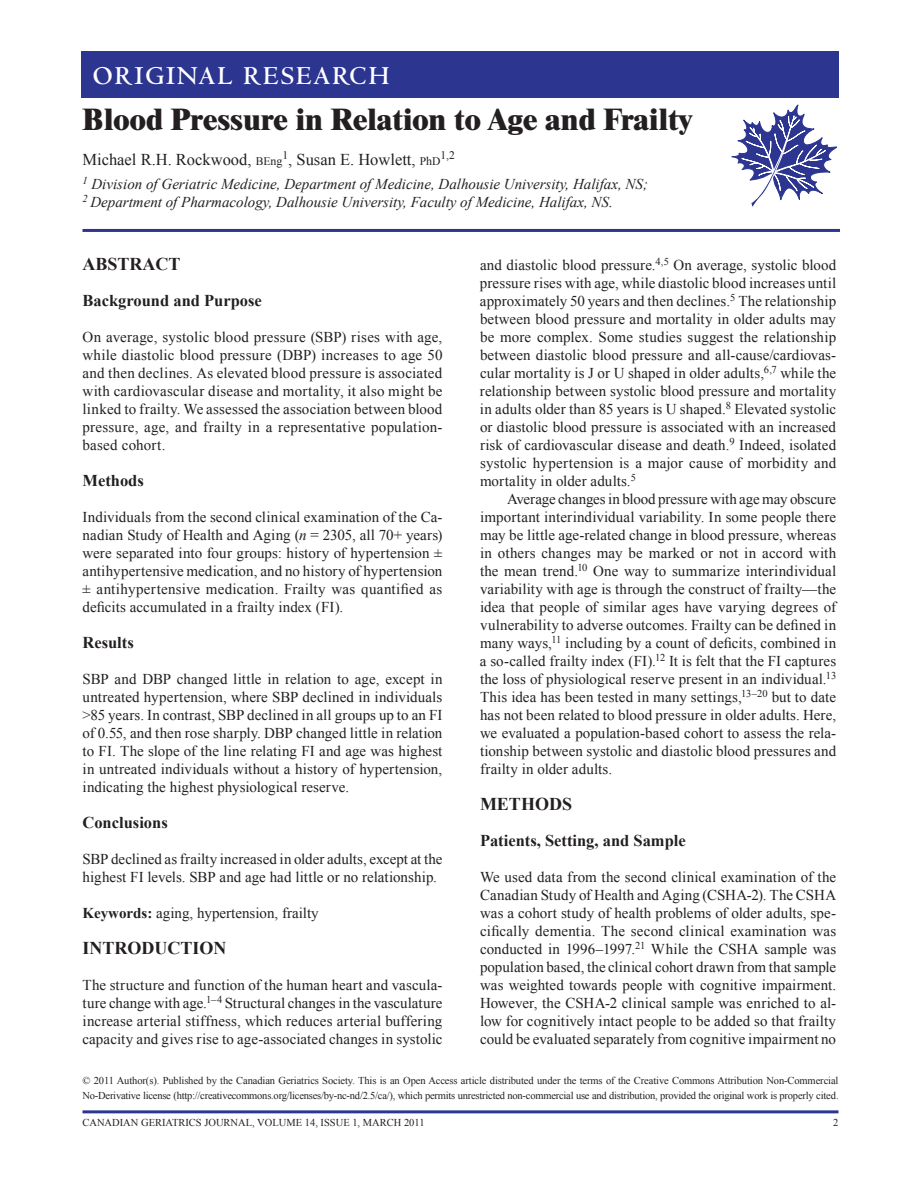
<style>
.page{position:relative;width:918px;height:1188px;background:#fff}
.page>*{position:absolute;margin:0;border:0;box-sizing:border-box;transform-origin:0 0}
.t1{font:800 30px "Times";color:#231f20}
.t2{font:700 27px "Centaur";letter-spacing:.075em;color:#fff}
.t3{font:700 18px "Times New Roman";color:#231f20}
.t4{font:700 16.5px "Times New Roman";color:#231f20}
.t5{font:16.5px "Times New Roman";color:#231f20}
.t6{font:15px/18px "Times New Roman";letter-spacing:.005em;color:#231f20;text-align:justify}
.t7{font:italic 15px/18px "Times New Roman";color:#231f20}
.t8{font:11.55px "Times New Roman";color:#231f20}
.t9{font:10.5px/15px "Times New Roman";letter-spacing:-.01em;color:#231f20}
.s1{font-size:11.55px}
.s2{font-size:12px}
.s3{font-style:italic}
.s4{font-weight:700}
</style>
<div class="page">
<hr style="left:82px;top:1110px;width:756px;height:3px;background:#2c3590">
<div style="left:81px;top:51px;width:757px;height:46px;background:#2c3590"></div>
<svg style="left:731px;top:104px;width:106px;height:103px"></svg>
<hr style="left:82px;top:229px;width:758px;height:3px;background:#2c3590">
<h2 class="t2" style="left:93px;top:61px;width:298px">ORIGINAL RESEARCH</h2>
<h1 class="t1" style="left:82px;top:101px;width:611px">Blood Pressure in Relation to Age and Frailty</h1>
<p class="t5" style="left:82px;top:150px;width:360px">Michael R.H. Rockwood, <span class="s1">be</span><span class="s2">ng</span><sup>1</sup>, Susan E. Howlett, <span class="s1">p</span><span class="s2">h</span><span class="s1">d</span></p>
<p class="t8" style="left:441px;top:149px;width:16px">1,2</p>
<p class="t7" style="left:82px;top:175px;width:567px"><sup>1</sup> Division of Geriatric Medicine, Department of Medicine, Dalhousie University, Halifax, NS;<br><sup>2</sup> Department of Pharmacology, Dalhousie University, Faculty of Medicine, Halifax, NS.</p>
<p class="t3" style="left:82px;top:254px;width:100px">ABSTRACT</p>
<p class="t4" style="left:82px;top:291px;width:181px">Background and Purpose</p>
<p class="t6" style="left:82px;top:328px;width:361px">On average, systolic blood pressure (SBP) rises with age, while diastolic blood pressure (DBP) increases to age 50 and then declines. As elevated blood pressure is associated with cardiovascular disease and mortality, it also might be linked to frailty. We assessed the association between blood pressure, age, and frailty in a representative population&shy;based cohort.</p>
<p class="t4" style="left:82px;top:471px;width:63px">Methods</p>
<p class="t6" style="left:82px;top:508px;width:361px">Individuals from the second clinical examination of the Ca&shy;nadian Study of Health and Aging (<span class="s3">n</span> = 2305, all 70+ years) were separated into four groups: history of hypertension ± antihypertensive medication, and no history of hypertension ± antihypertensive medication. Frailty was quantified as deficits accumulated in a frailty index (FI).</p>
<p class="t4" style="left:82px;top:633px;width:53px">Results</p>
<p class="t6" style="left:82px;top:670px;width:362px">SBP and DBP changed little in relation to age, except in untreated hypertension, where SBP declined in individuals &gt;85 years. In contrast, SBP declined in all groups up to an FI of 0.55, and then rose sharply. DBP changed little in relation to FI. The slope of the line relating FI and age was highest in untreated individuals without a history of hypertension, indicating the highest physiological reserve.</p>
<p class="t4" style="left:82px;top:813px;width:87px">Conclusions</p>
<p class="t6" style="left:82px;top:850px;width:361px">SBP declined as frailty increased in older adults, except at the highest FI levels. SBP and age had little or no relationship.</p>
<p class="t6" style="left:82px;top:904px;width:238px"><span class="s4">Keywords:</span> aging, hypertension, frailty</p>
<p class="t3" style="left:82px;top:938px;width:145px">Introduction</p>
<p class="t6" style="left:82px;top:976px;width:361px">The structure and function of the human heart and vascula&shy;ture change with age.<sup>1–4</sup> Structural changes in the vasculature increase arterial stiffness, which reduces arterial buffering capacity and gives rise to age-associated changes in systolic</p>
<p class="t6" style="left:480px;top:256px;width:358px">and diastolic blood pressure.<sup>4,5</sup> On average, systolic blood pressure rises with age, while diastolic blood increases until approximately 50 years and then declines.<sup>5</sup> The relationship between blood pressure and mortality in older adults may be more complex. Some studies suggest the relationship between diastolic blood pressure and all-cause/cardiovas&shy;cular mortality is J or U shaped in older adults,<sup>6,7</sup> while the relationship between systolic blood pressure and mortality in adults older than 85 years is U shaped.<sup>8</sup> Elevated systolic or diastolic blood pressure is associated with an increased risk of cardiovascular disease and death.<sup>9</sup> Indeed, isolated systolic hypertension is a major cause of morbidity and mortality in older adults.<sup>5</sup></p>
<p class="t6" style="left:480px;top:490px;width:358px;text-indent:27px">Average changes in blood pressure with age may obscure important interindividual variability. In some people there may be little age-related change in blood pressure, whereas in others changes may be marked or not in accord with the mean trend.<sup>10</sup> One way to summarize interindividual variability with age is through the construct of frailty—the idea that people of similar ages have varying degrees of vulnerability to adverse outcomes. Frailty can be defined in many ways,<sup>11</sup> including by a count of deficits, combined in a so-called frailty index (FI).<sup>12</sup> It is felt that the FI captures the loss of physiological reserve present in an individual.<sup>13<br></sup>This idea has been tested in many settings,<sup>13–20</sup> but to date has not been related to blood pressure in older adults. Here, we evaluated a population-based cohort to assess the rela&shy;tionship between systolic and diastolic blood pressures and frailty in older adults.</p>
<p class="t3" style="left:480px;top:794px;width:91px">Methods</p>
<p class="t4" style="left:480px;top:831px;width:207px">Patients, Setting, and Sample</p>
<p class="t6" style="left:480px;top:868px;width:358px">We used data from the second clinical examination of the Canadian Study of Health and Aging (CSHA-2). The CSHA was a cohort study of health problems of older adults, spe&shy;cifically dementia. The second clinical examination was conducted in 1996–1997.<sup>21</sup> While the CSHA sample was population based, the clinical cohort drawn from that sample was weighted towards people with cognitive impairment.<br>However, the CSHA-2 clinical sample was enriched to al&shy;low for cognitively intact people to be added so that frailty could be evaluated separately from cognitive impairment no</p>
<p class="t9" style="left:82px;top:1073px;width:758px">© 2011 Author(s). Published by the Canadian Geriatrics Society. This is an Open Access article distributed under the terms of the Creative Commons Attribution Non-Commercial<br>No-Derivative license (http://creativecommons.org/licenses/by-nc-nd/2.5/ca/), which permits unrestricted non-commercial use and distribution, provided the original work is properly cited.</p>
<p class="t9" style="left:82px;top:1115px;width:344px">CANADIAN GERIATRICS JOURNAL, VOLUME 14, ISSUE 1, MARCH 2011</p>
<p class="t9" style="left:833px;top:1115px;width:7px">2</p>
</div>
